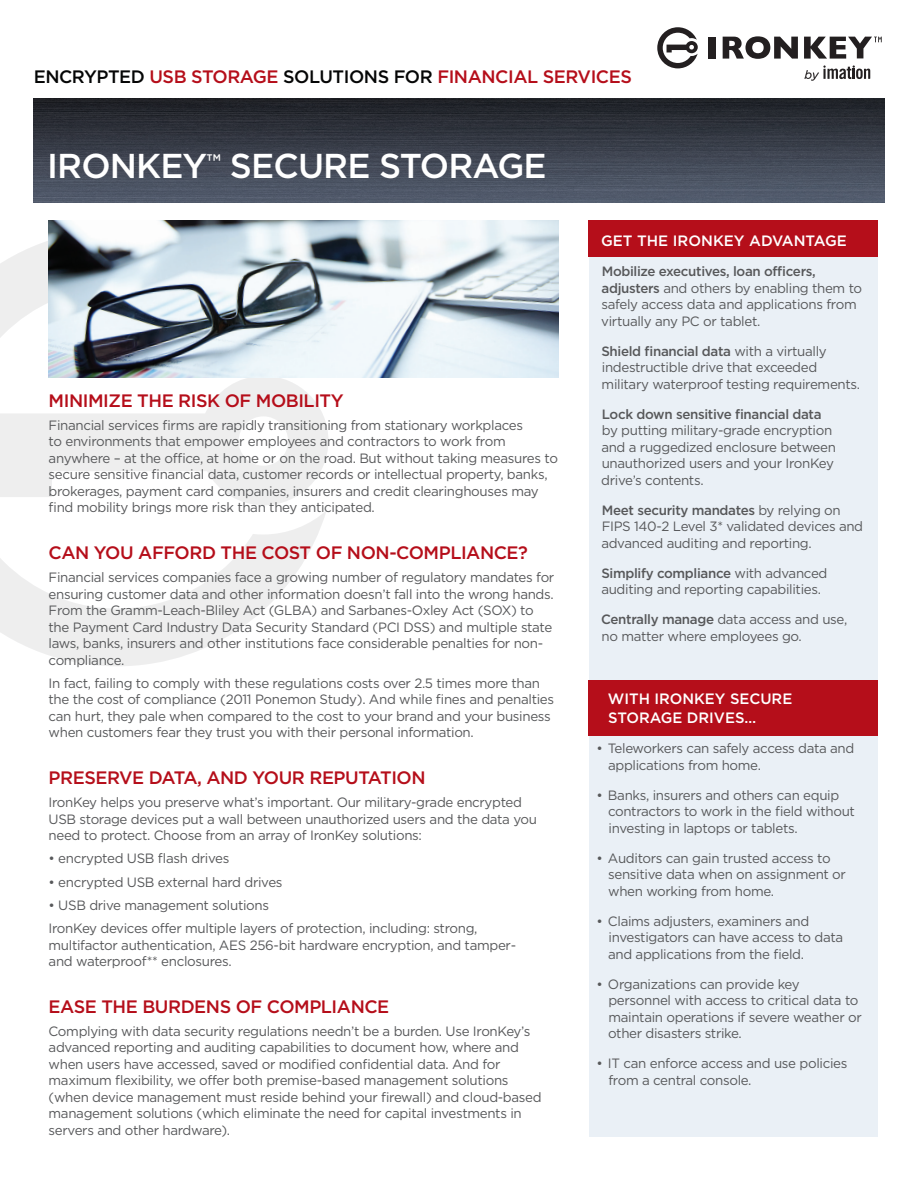
<style>
.page{position:relative;width:918px;height:1188px;background:#fff}
.page>*{position:absolute;margin:0;border:0;box-sizing:border-box;transform-origin:0 0}
.t1{font:500 34.5px "Gotham";letter-spacing:-.025em;color:#fff}
.t2{font:500 18px "Gotham";letter-spacing:-.025em;color:#b50e1a}
.t3{font:500 15px/19.5px "Gotham";color:#fff}
.t4{font:13.5px/16.5px "Gotham";letter-spacing:-.025em;color:#57585a}
.t5{font:500 13.5px "Gotham";letter-spacing:-.025em;color:#57585a}
.s1{color:#050606}
.s2{font-weight:500}
</style>
<div class="page">
<svg style="left:0;top:229px;width:327px;height:437px"></svg>
<img style="left:33px;top:99px;width:852px;height:104px">
<div style="left:708px;top:37px;width:8px;height:22px;background:#231f20"></div>
<svg style="left:723px;top:36px;width:75px;height:23px"></svg>
<svg style="left:657px;top:27px;width:41px;height:41px"></svg>
<svg style="left:804px;top:37px;width:78px;height:22px"></svg>
<svg style="left:804px;top:65px;width:66px;height:16px"></svg>
<div style="left:589px;top:250px;width:289px;height:887px;background:#eaf0f6"></div>
<div style="left:588px;top:220px;width:290px;height:36px;background:#b50e1a"></div>
<div style="left:588px;top:680px;width:290px;height:56px;background:#b50e1a"></div>
<img style="left:49px;top:220px;width:509px;height:158px">
<h2 class="t2" style="left:34px;top:66px;width:600px"><span class="s1">ENCRYPTED</span> USB STORAGE <span class="s1">SOLUTIONS FOR</span> FINANCIAL SERVICES</h2>
<h1 class="t1" style="left:47px;top:146px;width:501px">IRONKEY<sup>™</sup> SECURE STORAGE</h1>
<h2 class="t2" style="left:49px;top:390px;width:297px">MINIMIZE THE RISK OF MOBILITY</h2>
<p class="t4" style="left:49px;top:417px;width:511px">Financial services firms are rapidly transitioning from stationary workplaces<br>to environments that empower employees and contractors to work from anywhere – at the office, at home or on the road. But without taking measures to secure sensitive financial data, customer records or intellectual property, banks, brokerages, payment card companies, insurers and credit clearinghouses may find mobility brings more risk than they anticipated.</p>
<h2 class="t2" style="left:49px;top:542px;width:481px">CAN YOU AFFORD THE COST OF NON-COMPLIANCE?</h2>
<p class="t4" style="left:49px;top:569px;width:507px">Financial services companies face a growing number of regulatory mandates for ensuring customer data and other information doesn’t fall into the wrong hands.<br>From the Gramm-Leach-Bliley Act (GLBA) and Sarbanes-Oxley Act (SOX) to the Payment Card Industry Data Security Standard (PCI DSS) and multiple state laws, banks, insurers and other institutions face considerable penalties for non&shy;compliance.</p>
<p class="t4" style="left:49px;top:674px;width:507px">In fact, failing to comply with these regulations costs over 2.5 times more than the the cost of compliance (2011 Ponemon Study). And while fines and penalties can hurt, they pale when compared to the cost to your brand and your business when customers fear they trust you with their personal information.</p>
<h2 class="t2" style="left:49px;top:767px;width:379px">PRESERVE DATA, AND YOUR REPUTATION</h2>
<p class="t4" style="left:49px;top:794px;width:490px">IronKey helps you preserve what’s important. Our military-grade encrypted<br>USB storage devices put a wall between unauthorized users and the data you need to protect. Choose from an array of IronKey solutions:</p>
<p class="t4" style="left:49px;top:850px;width:182px">• encrypted USB flash drives</p>
<p class="t4" style="left:49px;top:873px;width:236px">• encrypted USB external hard drives</p>
<p class="t4" style="left:49px;top:893px;width:430px;line-height:23.2px">• USB drive management solutions<br>IronKey devices offer multiple layers of protection, including: strong,</p>
<p class="t4" style="left:49px;top:936px;width:469px">multifactor authentication, AES 256-bit hardware encryption, and tamper&shy;and waterproof** enclosures.</p>
<h2 class="t2" style="left:49px;top:996px;width:342px">EASE THE BURDENS OF COMPLIANCE</h2>
<p class="t4" style="left:49px;top:1023px;width:495px">Complying with data security regulations needn’t be a burden. Use IronKey’s advanced reporting and auditing capabilities to document how, where and when users have accessed, saved or modified confidential data. And for maximum flexibility, we offer both premise-based management solutions (when device management must reside behind your firewall) and cloud-based management solutions (which eliminate the need for capital investments in servers and other hardware).</p>
<p class="t3" style="left:601px;top:231px;width:247px">GET THE IRONKEY ADVANTAGE</p>
<p class="t4" style="left:601px;top:263px;width:262px"><span class="s2">Mobilize executives, loan officers, adjusters</span> and others by enabling them to safely access data and applications from virtually any PC or tablet.</p>
<p class="t4" style="left:601px;top:343px;width:260px"><span class="s2">Shield financial data</span> with a virtually indestructible drive that exceeded military waterproof testing requirements.</p>
<p class="t5" style="left:602px;top:407px;width:221px">Lock down sensitive financial data</p>
<p class="t4" style="left:601px;top:422px;width:236px">by putting military-grade encryption and a ruggedized enclosure between unauthorized users and your IronKey drive’s contents.</p>
<p class="t4" style="left:601px;top:502px;width:263px"><span class="s2">Meet security mandates</span> by relying on<br>FIPS 140-2 Level 3* validated devices and advanced auditing and reporting.</p>
<p class="t4" style="left:601px;top:565px;width:228px"><span class="s2">Simplify compliance</span> with advanced auditing and reporting capabilities.</p>
<p class="t4" style="left:601px;top:611px;width:248px"><span class="s2">Centrally manage</span> data access and use, no matter where employees go.</p>
<p class="t3" style="left:608px;top:689px;width:186px">WITH IRONKEY SECURE<br>STORAGE DRIVES…</p>
<p class="t4" style="left:608px;top:740px;width:248px;text-indent:-11px">• Teleworkers can safely access data and applications from home.</p>
<p class="t4" style="left:608px;top:787px;width:249px;text-indent:-11px">• Banks, insurers and others can equip contractors to work in the field without investing in laptops or tablets.</p>
<p class="t4" style="left:608px;top:850px;width:239px;text-indent:-11px">• Auditors can gain trusted access to sensitive data when on assignment or when working from home.</p>
<p class="t4" style="left:608px;top:913px;width:237px;text-indent:-11px">• Claims adjusters, examiners and investigators can have access to data and applications from the field.</p>
<p class="t4" style="left:608px;top:976px;width:255px;text-indent:-11px">• Organizations can provide key personnel with access to critical data to maintain operations if severe weather or other disasters strike.</p>
<p class="t4" style="left:608px;top:1055px;width:241px;text-indent:-12px">• IT can enforce access and use policies from a central console.</p>
</div>
